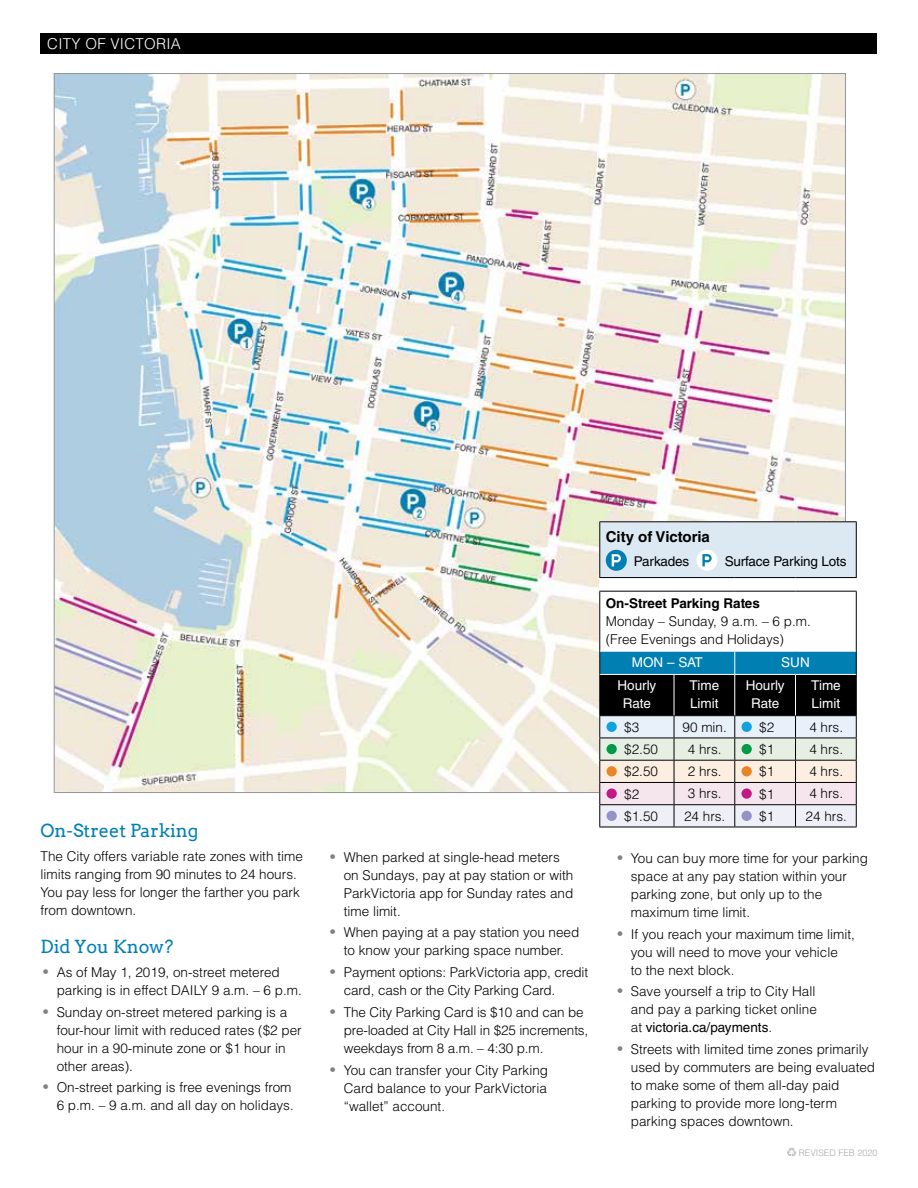
<style>
.page{position:relative;width:918px;height:1188px;background:#fff}
.page>*{position:absolute;margin:0;border:0;box-sizing:border-box;transform-origin:0 0}
.t1{font:18px "Arvo";color:#007fb3}
.t2{font:300 15px "Helvetica LT Std";letter-spacing:.02em;color:#fff}
.t3{font:700 15px "Helvetica LT Std";color:#000}
.t4{font:300 13.5px/18px "Helvetica LT Std";color:#000}
.t5{font:13.5px/18px "Helvetica LT Std";color:#fff;text-align:center}
.t6{font:13.5px "Helvetica LT Std";letter-spacing:-.01em;color:#000}
.t7{font:700 13.5px "Helvetica LT Std";color:#000}
.t8{font:300 9px "Helvetica LT Std";color:#a7a9ac}
.s1{font-weight:400;font-size:15px;color:#808285}
.s2{font-weight:400}
</style>
<div class="page">
<div style="left:40px;top:34px;width:838px;height:20px;background:#000"></div>
<img style="left:56px;top:75px;width:788px;height:716px">
<div style="left:599px;top:521px;width:292px;height:313px;background:#fff"></div>
<div style="left:600px;top:522px;width:256px;height:56px;background:#dce8f2"></div>
<hr style="left:856px;top:522px;width:1px;height:55px;background:#000">
<hr style="left:599px;top:827px;width:75px;height:1px;background:#000">
<hr style="left:674px;top:827px;width:61px;height:1px;background:#000">
<hr style="left:735px;top:827px;width:61px;height:1px;background:#000">
<hr style="left:796px;top:827px;width:61px;height:1px;background:#000">
<hr style="left:856px;top:592px;width:1px;height:59px;background:#000">
<hr style="left:599px;top:591px;width:75px;height:1px;background:#000">
<hr style="left:599px;top:592px;width:1px;height:59px;background:#000">
<hr style="left:674px;top:591px;width:61px;height:1px;background:#000">
<hr style="left:735px;top:591px;width:61px;height:1px;background:#000">
<hr style="left:796px;top:591px;width:61px;height:1px;background:#000">
<hr style="left:599px;top:521px;width:75px;height:1px;background:#000">
<hr style="left:599px;top:522px;width:1px;height:55px;background:#000">
<hr style="left:674px;top:521px;width:61px;height:1px;background:#000">
<hr style="left:735px;top:521px;width:61px;height:1px;background:#000">
<hr style="left:796px;top:521px;width:61px;height:1px;background:#000">
<hr style="left:599px;top:577px;width:75px;height:1px;background:#000">
<hr style="left:674px;top:577px;width:61px;height:1px;background:#000">
<hr style="left:735px;top:577px;width:61px;height:1px;background:#000">
<hr style="left:796px;top:577px;width:61px;height:1px;background:#000">
<svg style="left:599px;top:651px;width:258px;height:176px"></svg>
<hr style="left:674px;top:675px;width:1px;height:40px;background:#fff">
<hr style="left:734px;top:675px;width:1px;height:40px;background:#fff">
<hr style="left:795px;top:675px;width:1px;height:40px;background:#fff">
<div style="left:606px;top:550px;width:21px;height:21px;background:#007fb3;border-radius:50%"></div>
<svg style="left:612px;top:554px;width:9px;height:12px"></svg>
<div style="left:697px;top:550px;width:21px;height:21px;background:#fff;border-radius:50%"></div>
<svg style="left:702px;top:554px;width:10px;height:12px"></svg>
<div style="left:607px;top:722px;width:10px;height:10px;background:#11a1dc;border-radius:50%"></div>
<div style="left:742px;top:722px;width:10px;height:10px;background:#11a1dc;border-radius:50%"></div>
<div style="left:607px;top:744px;width:10px;height:10px;background:#019a49;border-radius:50%"></div>
<div style="left:742px;top:744px;width:10px;height:10px;background:#019a49;border-radius:50%"></div>
<div style="left:607px;top:766px;width:10px;height:10px;background:#e88524;border-radius:50%"></div>
<div style="left:742px;top:766px;width:10px;height:10px;background:#e88524;border-radius:50%"></div>
<div style="left:607px;top:788px;width:10px;height:11px;background:#c31985;border-radius:50%"></div>
<div style="left:742px;top:788px;width:10px;height:11px;background:#c31985;border-radius:50%"></div>
<div style="left:607px;top:811px;width:10px;height:10px;background:#9293c8;border-radius:50%"></div>
<div style="left:742px;top:811px;width:10px;height:10px;background:#9293c8;border-radius:50%"></div>
<svg style="left:787px;top:1148px;width:9px;height:9px"></svg>
<p class="t2" style="left:47px;top:35px;width:135px">CITY OF VICTORIA</p>
<h1 class="t1" style="left:40px;top:820px;width:160px">On-Street Parking</h1>
<p class="t4" style="left:40px;top:847px;width:264px">The City offers variable rate zones with time limits ranging from 90 minutes to 24 hours.<br>You pay less for longer the farther you park from downtown.</p>
<h1 class="t1" style="left:40px;top:935px;width:134px">Did You Know?</h1>
<p class="t4" style="left:57px;top:963px;width:247px;text-indent:-14px"><span class="s1">•</span> As of May 1, 2019, on-street metered parking is in effect DAILY 9 a.m. – 6 p.m.</p>
<p class="t4" style="left:57px;top:1003px;width:247px;text-indent:-14px"><span class="s1">•</span> Sunday on-street metered parking is a four-hour limit with reduced rates ($2 per hour in a 90-minute zone or $1 hour in other areas).</p>
<p class="t4" style="left:43px;top:1078px;width:252px;text-align:right"><span class="s1">•</span> On-street parking is free evenings from<br>6 p.m. – 9 a.m. and all day on holidays.</p>
<p class="t4" style="left:344px;top:848px;width:231px;text-indent:-14px"><span class="s1">•</span> When parked at single-head meters on Sundays, pay at pay station or with<br>ParkVictoria app for Sunday rates and time limit.</p>
<p class="t4" style="left:330px;top:923px;width:251px;text-align:center"><span class="s1">•</span> When paying at a pay station you need to know your parking space number.</p>
<p class="t4" style="left:344px;top:963px;width:246px;text-indent:-14px"><span class="s1">•</span> Payment options: ParkVictoria app, credit card, cash or the City Parking Card.</p>
<p class="t4" style="left:344px;top:1003px;width:246px;text-indent:-14px"><span class="s1">•</span> The City Parking Card is $10 and can be pre-loaded at City Hall in $25 increments, weekdays from 8 a.m. – 4:30 p.m.</p>
<p class="t4" style="left:344px;top:1061px;width:206px;text-align:justify;text-indent:-14px"><span class="s1">•</span> You can transfer your City Parking Card balance to your ParkVictoria “wallet” account.</p>
<p class="t3" style="left:606px;top:527px;width:106px">City of Victoria</p>
<p class="t6" style="left:634px;top:554px;width:57px">Parkades</p>
<p class="t6" style="left:725px;top:554px;width:123px">Surface Parking Lots</p>
<p class="t7" style="left:606px;top:595px;width:156px">On-Street Parking Rates</p>
<p class="t4" style="left:606px;top:612px;width:207px">Monday – Sunday, 9 a.m. – 6 p.m. (Free Evenings and Holidays)</p>
<p class="t5" style="left:632px;top:653px;width:72px">MON – SAT</p>
<p class="t5" style="left:781px;top:653px;width:30px">SUN</p>
<p class="t5" style="left:617px;top:676px;width:40px">Hourly<br>Rate</p>
<p class="t5" style="left:690px;top:676px;width:31px;text-align:left">Time<br>Limit</p>
<p class="t5" style="left:746px;top:676px;width:40px">Hourly<br>Rate</p>
<p class="t5" style="left:811px;top:676px;width:31px;text-align:left">Time<br>Limit</p>
<p class="t4" style="left:624px;top:718px;width:17px">$3</p>
<p class="t4" style="left:683px;top:718px;width:46px">90 min.</p>
<p class="t4" style="left:759px;top:718px;width:17px">$2</p>
<p class="t4" style="left:809px;top:718px;width:35px">4 hrs.</p>
<p class="t4" style="left:624px;top:740px;width:35px">$2.50</p>
<p class="t4" style="left:688px;top:740px;width:35px">4 hrs.</p>
<p class="t4" style="left:759px;top:740px;width:17px">$1</p>
<p class="t4" style="left:809px;top:740px;width:35px">4 hrs.</p>
<p class="t4" style="left:624px;top:763px;width:35px">$2.50</p>
<p class="t4" style="left:688px;top:762px;width:35px">2 hrs.</p>
<p class="t4" style="left:759px;top:763px;width:17px">$1</p>
<p class="t4" style="left:809px;top:762px;width:35px">4 hrs.</p>
<p class="t4" style="left:624px;top:785px;width:17px">$2</p>
<p class="t4" style="left:688px;top:785px;width:35px">3 hrs.</p>
<p class="t4" style="left:759px;top:785px;width:17px">$1</p>
<p class="t4" style="left:809px;top:785px;width:35px">4 hrs.</p>
<p class="t4" style="left:624px;top:807px;width:35px">$1.50</p>
<p class="t4" style="left:684px;top:807px;width:43px">24 hrs.</p>
<p class="t4" style="left:759px;top:807px;width:17px">$1</p>
<p class="t4" style="left:806px;top:807px;width:43px">24 hrs.</p>
<p class="t4" style="left:631px;top:849px;width:239px;text-indent:-14px"><span class="s1">•</span> You can buy more time for your parking space at any pay station within your parking zone, but only up to the maximum time limit.</p>
<p class="t4" style="left:631px;top:925px;width:226px;text-indent:-14px"><span class="s1">•</span> If you reach your maximum time limit, you will need to move your vehicle<br>to the next block.</p>
<p class="t4" style="left:631px;top:982px;width:188px;text-align:justify;text-indent:-14px"><span class="s1">•</span> Save yourself a trip to City Hall and pay a parking ticket online at <span class="s2">victoria.ca/payments</span>.</p>
<p class="t4" style="left:631px;top:1040px;width:246px;text-indent:-14px"><span class="s1">•</span> Streets with limited time zones primarily used by commuters are being evaluated to make some of them all-day paid parking to provide more long-term parking spaces downtown.</p>
<p class="t8" style="left:799px;top:1147px;width:80px">REVISED FEB 2020</p>
</div>
